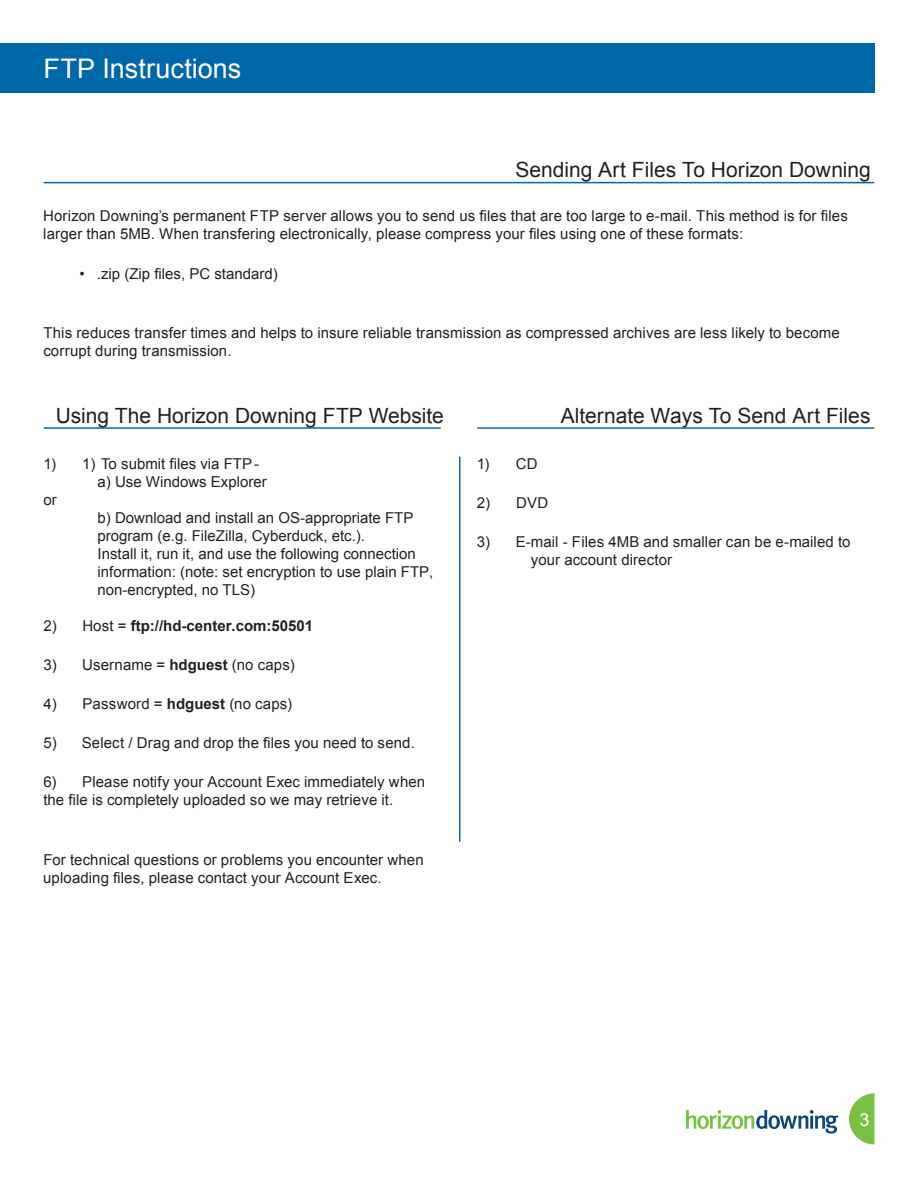
<style>
.page{position:relative;width:918px;height:1188px;background:#fff}
.page>*{position:absolute;margin:0;border:0;box-sizing:border-box;transform-origin:0 0}
.t1{font:27px "Arial";color:#fff}
.t2{font:21px "Arial";color:#231f20}
.t3{font:18px "Arial";color:#fff}
.t4{font:15px/18px "Arial";letter-spacing:.005em;color:#231f20}
.t5{font:700 15px "Arial";color:#231f20}
.s1{font-weight:400}
.s2{font-weight:700}
</style>
<div class="page">
<svg style="left:849px;top:1093px;width:25px;height:51px"></svg>
<svg style="left:686px;top:1110px;width:153px;height:24px"></svg>
<hr style="left:459px;top:457px;width:1px;height:384px;background:#0068a9">
<div style="left:0;top:44px;width:874px;height:49px;background:#0068a9"></div>
<hr style="left:44px;top:182px;width:830px;height:1px;background:#0068a9">
<hr style="left:44px;top:427px;width:396px;height:2px;background:#0068a9">
<hr style="left:478px;top:427px;width:396px;height:2px;background:#0068a9">
<h1 class="t1" style="left:44px;top:51px;width:199px">FTP Instructions</h1>
<h2 class="t2" style="left:515px;top:156px;width:357px">Sending Art Files To Horizon Downing</h2>
<p class="t4" style="left:43px;top:207px;width:806px">Horizon Downing’s permanent FTP server allows you to send us files that are too large to e-mail. This method is for files larger than 5MB. When transfering electronically, please compress your files using one of these formats:</p>
<p class="t4" style="left:79px;top:265px;width:200px">• .zip (Zip files, PC standard)</p>
<p class="t4" style="left:43px;top:324px;width:798px">This reduces transfer times and helps to insure reliable transmission as compressed archives are less likely to become corrupt during transmission.</p>
<h2 class="t2" style="left:56px;top:402px;width:390px">Using The Horizon Downing FTP Website</h2>
<h2 class="t2" style="left:561px;top:402px;width:311px">Alternate Ways To Send Art Files</h2>
<p class="t4" style="left:44px;top:455px;width:217px">1) 1) To submit files via FTP -</p>
<p class="t4" style="left:98px;top:473px;width:171px">a) Use Windows Explorer</p>
<p class="t4" style="left:44px;top:491px;width:15px">or</p>
<p class="t4" style="left:98px;top:509px;width:317px">b) Download and install an OS-appropriate FTP</p>
<p class="t4" style="left:98px;top:527px;width:269px">program (e.g. FileZilla, Cyberduck, etc.).</p>
<p class="t4" style="left:98px;top:545px;width:320px">Install it, run it, and use the following connection</p>
<p class="t4" style="left:98px;top:563px;width:337px">information: (note: set encryption to use plain FTP,</p>
<p class="t4" style="left:98px;top:581px;width:159px">non-encrypted, no TLS)</p>
<p class="t5" style="left:44px;top:616px;width:271px"><span class="s1">2) Host =</span> ftp://hd-center.com:50501</p>
<p class="t4" style="left:43px;top:656px;width:253px">3) Username = <span class="s2">hdguest</span> (no caps)</p>
<p class="t4" style="left:43px;top:695px;width:250px">4) Password = <span class="s2">hdguest</span> (no caps)</p>
<p class="t4" style="left:43px;top:734px;width:373px">5) Select / Drag and drop the files you need to send.</p>
<p class="t4" style="left:43px;top:773px;width:383px">6) Please notify your Account Exec immediately when the file is completely uploaded so we may retrieve it.</p>
<p class="t4" style="left:43px;top:851px;width:382px">For technical questions or problems you encounter when uploading files, please contact your Account Exec.</p>
<p class="t4" style="left:477px;top:454px;width:62px">1) CD</p>
<p class="t4" style="left:477px;top:493px;width:73px">2) DVD</p>
<p class="t4" style="left:531px;top:532px;width:321px;text-indent:-54px">3) E-mail - Files 4MB and smaller can be e-mailed to your account director</p>
<p class="t3" style="left:859px;top:1108px;width:12px">3</p>
</div>
